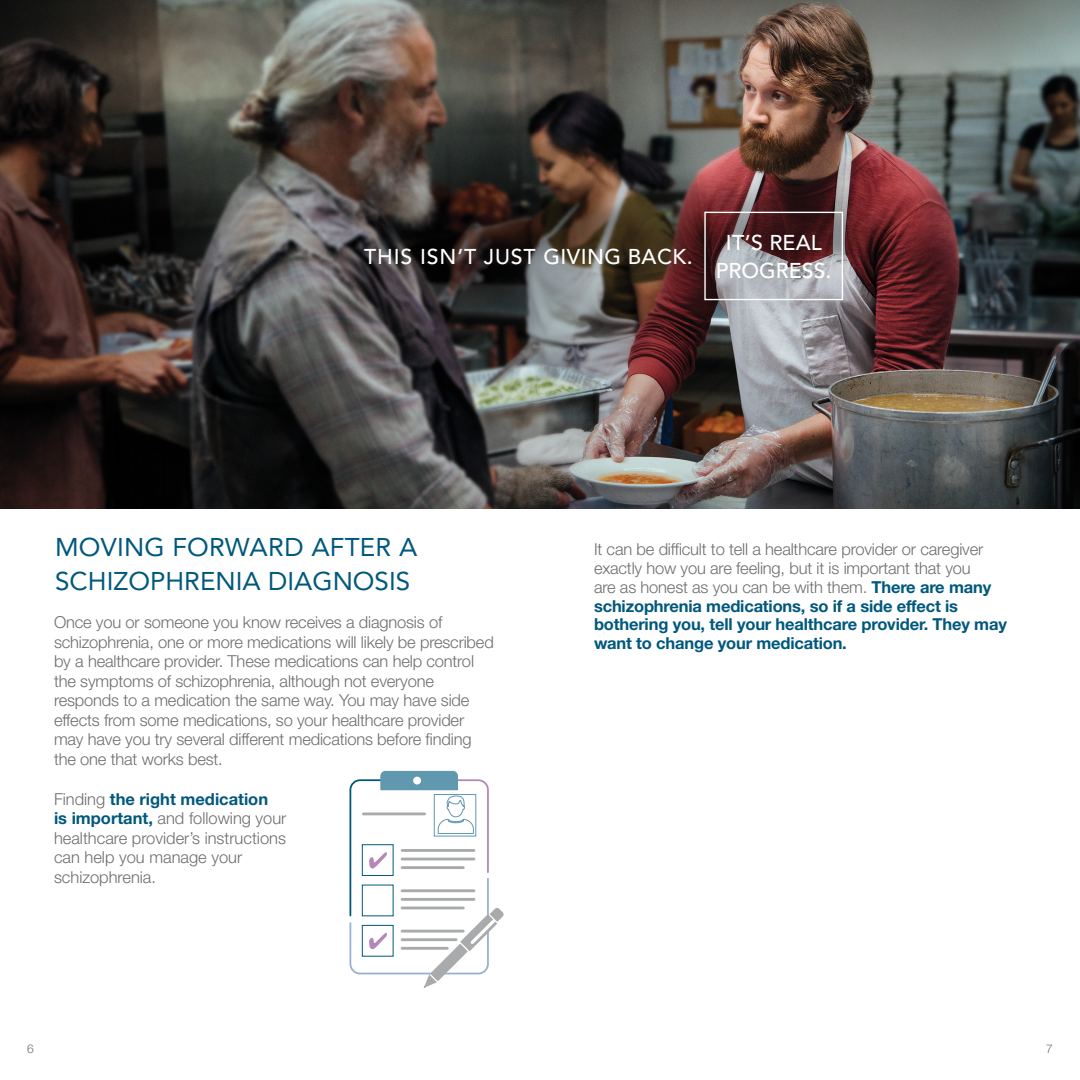
<style>
.page{position:relative;width:1080px;height:1080px;background:#fff}
.page>*{position:absolute;margin:0;border:0;box-sizing:border-box;transform-origin:0 0}
.t1{font:25.5px/34.5px "Avenir LT Std";color:#00587d}
.t2{font:500 21.3px "Avenir LT Std";letter-spacing:.02em;color:#fff}
.t3{font:500 21.3px/27.8px "Avenir LT Std";color:#fff;text-align:center}
.t4{font:300 16.5px/19.5px "Helvetica Neue LT Std";letter-spacing:-.01em;color:#6d6e71}
.t5{font:300 12px "Helvetica Neue LT Std";color:#6d6e71}
.s1{font-weight:700;color:#00587d}
</style>
<div class="page">
<img style="left:0;top:0;width:1080px;height:508px">
<svg style="left:349px;top:771px;width:155px;height:217px"></svg>
<div style="left:680px;top:195px;width:183px;height:122px;background:#000;opacity:.4"></div>
<div style="left:704px;top:212px;width:139px;height:88px;border:1px solid #fff"></div>
<p class="t2" style="left:364px;top:245px;width:330px">THIS ISN’T JUST GIVING BACK.</p>
<p class="t3" style="left:716px;top:229px;width:117px">IT’S REAL<br>PROGRESS.</p>
<h1 class="t1" style="left:55px;top:530px;width:364px">MOVING FORWARD AFTER A<br>SCHIZOPHRENIA DIAGNOSIS</h1>
<p class="t4" style="left:54px;top:612px;width:441px">Once you or someone you know receives a diagnosis of schizophrenia, one or more medications will likely be prescribed by a healthcare provider. These medications can help control the symptoms of schizophrenia, although not everyone responds to a medication the same way. You may have side effects from some medications, so your healthcare provider may have you try several different medications before finding the one that works best.</p>
<p class="t4" style="left:54px;top:789px;width:234px">Finding <span class="s1">the right medication<br>is important,</span> and following your healthcare provider’s instructions can help you manage your schizophrenia.</p>
<p class="t5" style="left:27px;top:1041px;width:8px">6</p>
<p class="t4" style="left:594px;top:540px;width:414px;line-height:18.8px">It can be difficult to tell a healthcare provider or caregiver exactly how you are feeling, but it is important that you<br>are as honest as you can be with them. <span class="s1">There are many schizophrenia medications, so if a side effect is bothering you, tell your healthcare provider. They may want to change your medication.</span></p>
<p class="t5" style="left:1046px;top:1041px;width:8px">7</p>
</div>
